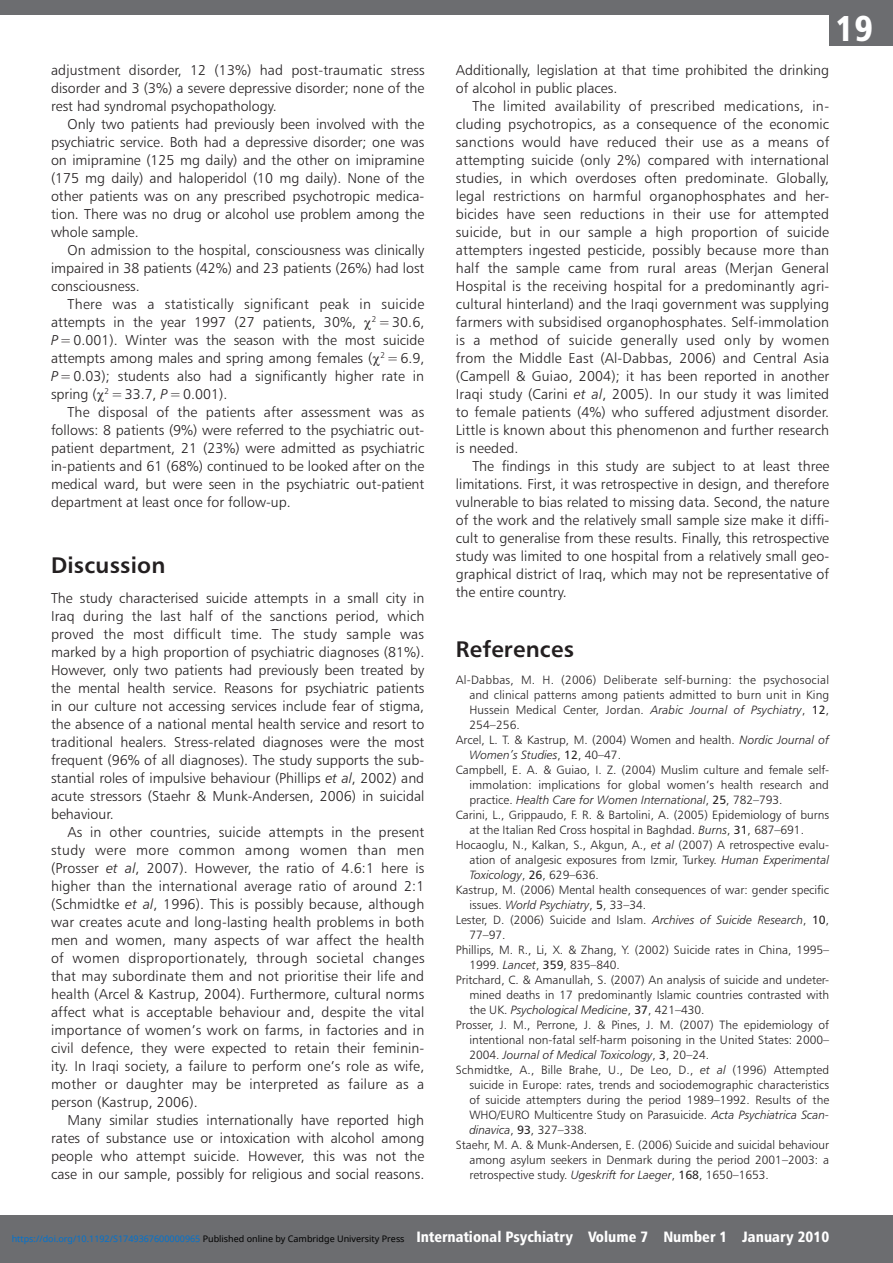
<style>
.page{position:relative;width:893px;height:1263px;background:#fff}
.page>*{position:absolute;margin:0;border:0;box-sizing:border-box;transform-origin:0 0}
.t1{font:36px "Humanist 777 BT Black Condensed B";color:#fff}
.Subhead1{font:22.5px "Humanist 777 BT Bold B";letter-spacing:.01em;color:#231f20}
.t2{font:15px "Humanist 777 BT Black Condensed B";color:#fff}
.Body_text{font:14.25px/18px "Humanist 777 BT Light B";color:#231f20;text-align:justify}
.Noindent{font:14.25px/18px "Humanist 777 BT Light B";color:#231f20;text-align:justify}
.References{font:12px/15px "Humanist 777 BT Light B";color:#231f20;text-align:justify}
.t3{font:9px "Noto Sans";color:#0172cf}
.s1{font-family:"Humanist 777 BT Light Italic B"}
.s2{font-family:"Humanist 777 BT Roman B"}
.s3{color:#000}
</style>
<div class="page">
<div style="left:0;top:1215px;width:893px;height:48px;background:#6c6d70"></div>
<div style="left:829px;top:0;width:64px;height:46px;background:#6c6d70"></div>
<div style="left:0;top:0;width:893px;height:15px;background:#6c6d70"></div>
<p class="Noindent" style="left:51px;top:60px;width:375px">adjustment disorder, 12 (13%) had post-traumatic stress disorder and 3 (3%) a severe depressive disorder; none of the rest had syndromal psychopathology.</p>
<p class="Body_text" style="left:51px;top:114px;width:375px;text-indent:16px">Only two patients had previously been involved with the psychiatric service. Both had a depressive disorder; one was on imipramine (125 mg daily) and the other on imipramine (175 mg daily) and haloperidol (10 mg daily). None of the other patients was on any prescribed psychotropic medica&shy;tion. There was no drug or alcohol use problem among the whole sample.</p>
<p class="Body_text" style="left:51px;top:240px;width:375px;text-indent:16px">On admission to the hospital, consciousness was clinically impaired in 38 patients (42%) and 23 patients (26%) had lost consciousness.</p>
<p class="Body_text" style="left:51px;top:294px;width:375px;text-indent:16px">There was a statistically significant peak in suicide attempts in the year 1997 (27 patients, 30%, <sup>2</sup> =30.6, <span class="s1">P</span>=0.001). Winter was the season with the most suicide attempts among males and spring among females ( <sup>2</sup> =6.9, <span class="s1">P</span>=0.03); students also had a significantly higher rate in spring ( <sup>2</sup> =33.7, <span class="s1">P</span>=0.001).</p>
<p class="Body_text" style="left:51px;top:402px;width:375px;text-indent:16px">The disposal of the patients after assessment was as follows: 8 patients (9%) were referred to the psychiatric out&shy;patient department, 21 (23%) were admitted as psychiatric in-patients and 61 (68%) continued to be looked after on the medical ward, but were seen in the psychiatric out-patient department at least once for follow-up.</p>
<p class="Subhead1" style="left:51px;top:551px;width:116px">Discussion</p>
<p class="Noindent" style="left:51px;top:588px;width:375px">The study characterised suicide attempts in a small city in Iraq during the last half of the sanctions period, which proved the most difficult time. The study sample was marked by a high proportion of psychiatric diagnoses (81%).<br>However, only two patients had previously been treated by the mental health service. Reasons for psychiatric patients in our culture not accessing services include fear of stigma, the absence of a national mental health service and resort to traditional healers. Stress-related diagnoses were the most frequent (96% of all diagnoses). The study supports the sub&shy;stantial roles of impulsive behaviour (Phillips <span class="s1">et al</span>, 2002) and acute stressors (Staehr &amp; Munk-Andersen, 2006) in suicidal behaviour.</p>
<p class="Body_text" style="left:51px;top:822px;width:375px;text-indent:16px">As in other countries, suicide attempts in the present study were more common among women than men (Prosser <span class="s1">et al</span>, 2007). However, the ratio of 4.6:1 here is higher than the international average ratio of around 2:1 (Schmidtke <span class="s1">et al</span>, 1996). This is possibly because, although war creates acute and long-lasting health problems in both men and women, many aspects of war affect the health of women disproportionately, through societal changes that may subordinate them and not prioritise their life and health (Arcel &amp; Kastrup, 2004). Furthermore, cultural norms affect what is acceptable behaviour and, despite the vital importance of women’s work on farms, in factories and in civil defence, they were expected to retain their feminin&shy;ity. In Iraqi society, a failure to perform one’s role as wife, mother or daughter may be interpreted as failure as a person (Kastrup, 2006).</p>
<p class="Body_text" style="left:51px;top:1110px;width:375px;text-indent:16px">Many similar studies internationally have reported high rates of substance use or intoxication with alcohol among people who attempt suicide. However, this was not the case in our sample, possibly for religious and social reasons.</p>
<h1 class="t1" style="left:836px;top:6px;width:39px">19</h1>
<p class="Body_text" style="left:456px;top:60px;width:375px">Additionally, legislation at that time prohibited the drinking of alcohol in public places.</p>
<p class="Body_text" style="left:456px;top:96px;width:375px;text-indent:16px">The limited availability of prescribed medications, in&shy;cluding psychotropics, as a consequence of the economic sanctions would have reduced their use as a means of attempting suicide (only 2%) compared with international studies, in which overdoses often predominate. Globally, legal restrictions on harmful organophosphates and her&shy;bicides have seen reductions in their use for attempted suicide, but in our sample a high proportion of suicide attempters ingested pesticide, possibly because more than half the sample came from rural areas (Merjan General Hospital is the receiving hospital for a predominantly agri&shy;cultural hinterland) and the Iraqi government was supplying farmers with subsidised organophosphates. Self-immolation is a method of suicide generally used only by women from the Middle East (Al-Dabbas, 2006) and Central Asia (Campell &amp; Guiao, 2004); it has been reported in another Iraqi study (Carini <span class="s1">et al</span>, 2005). In our study it was limited to female patients (4%) who suffered adjustment disorder.<br>Little is known about this phenomenon and further research is needed.</p>
<p class="Body_text" style="left:456px;top:456px;width:375px;text-indent:16px">The findings in this study are subject to at least three limitations. First, it was retrospective in design, and therefore vulnerable to bias related to missing data. Second, the nature of the work and the relatively small sample size make it diffi&shy;cult to generalise from these results. Finally, this retrospective study was limited to one hospital from a relatively small geo&shy;graphical district of Iraq, which may not be representative of the entire country.</p>
<p class="Subhead1" style="left:456px;top:635px;width:120px">References</p>
<p class="References" style="left:469px;top:672px;width:361px;text-indent:-13px">Al-Dabbas, M. H. (2006) Deliberate self-burning: the psychosocial and clinical patterns among patients admitted to burn unit in King Hussein Medical Center, Jordan. <span class="s1">Arabic Journal of Psychiatry</span>, <span class="s2">12</span>, 254–256.</p>
<p class="References" style="left:469px;top:732px;width:361px;text-indent:-14px">Arcel, L. T. &amp; Kastrup, M. (2004) Women and health. <span class="s1">Nordic Journal of<br>Women’s Studies</span>, <span class="s2">12</span>, 40–47.</p>
<p class="References" style="left:469px;top:762px;width:361px;text-indent:-14px">Campbell, E. A. &amp; Guiao, I. Z. (2004) Muslim culture and female self&shy;immolation: implications for global women’s health research and practice. <span class="s1">Health Care for Women International</span>, <span class="s2">25</span>, 782–793.</p>
<p class="References" style="left:469px;top:807px;width:361px;text-indent:-14px">Carini, L., Grippaudo, F. R. &amp; Bartolini, A. (2005) Epidemiology of burns at the Italian Red Cross hospital in Baghdad. <span class="s1">Burns</span>, <span class="s2">31</span>, 687–691.</p>
<p class="References" style="left:469px;top:837px;width:361px;text-indent:-14px">Hocaoglu, N., Kalkan, S., Akgun, A., <span class="s1">et al</span> (2007) A retrospective evalu&shy;ation of analgesic exposures from Izmir, Turkey. <span class="s1">Human Experimental Toxicology</span>, <span class="s2">26</span>, 629–636.</p>
<p class="References" style="left:469px;top:882px;width:361px;text-indent:-14px">Kastrup, M. (2006) Mental health consequences of war: gender specific issues. <span class="s1">World Psychiatry</span>, <span class="s2">5</span>, 33–34.</p>
<p class="References" style="left:469px;top:912px;width:361px;text-indent:-14px">Lester, D. (2006) Suicide and Islam. <span class="s1">Archives of Suicide Research</span>, <span class="s2">10</span>,<br>77–97.</p>
<p class="References" style="left:469px;top:942px;width:361px;text-indent:-14px">Phillips, M. R., Li, X. &amp; Zhang, Y. (2002) Suicide rates in China, 1995–<br>1999. <span class="s1">Lancet</span>, <span class="s2">359</span>, 835–840.</p>
<p class="References" style="left:469px;top:972px;width:361px;text-indent:-14px">Pritchard, C. &amp; Amanullah, S. (2007) An analysis of suicide and undeter&shy;mined deaths in 17 predominantly Islamic countries contrasted with the UK. <span class="s1">Psychological Medicine</span>, <span class="s2">37</span>, 421–430.</p>
<p class="References" style="left:469px;top:1017px;width:361px;text-indent:-14px">Prosser, J. M., Perrone, J. &amp; Pines, J. M. (2007) The epidemiology of intentional non-fatal self-harm poisoning in the United States: 2000– 2004. <span class="s1">Journal of Medical Toxicology</span>, <span class="s2">3</span>, 20–24.</p>
<p class="References" style="left:469px;top:1062px;width:361px;text-indent:-14px">Schmidtke, A., Bille Brahe, U., De Leo, D., <span class="s1">et al</span> (1996) Attempted suicide in Europe: rates, trends and sociodemographic characteristics of suicide attempters during the period 1989–1992. Results of the WHO/EURO Multicentre Study on Parasuicide. <span class="s1">Acta Psychiatrica Scan&shy;dinavica</span>, <span class="s2">93</span>, 327–338.</p>
<p class="References" style="left:469px;top:1137px;width:361px;text-indent:-14px">Staehr, M. A. &amp; Munk-Andersen, E. (2006) Suicide and suicidal behaviour among asylum seekers in Denmark during the period 2001–2003: a retrospective study. <span class="s1">Ugeskrift for Laeger</span>, <span class="s2">168</span>, 1650–1653.</p>
<p class="t3" style="left:12px;top:1232px;width:394px">https://doi.org/10.1192/S1749367600000965 <span class="s3">Published online by Cambridge University Press</span></p>
<p class="t2" style="left:416px;top:1227px;width:414px">International Psychiatry Volume 7 Number 1 January 2010</p>
</div>
